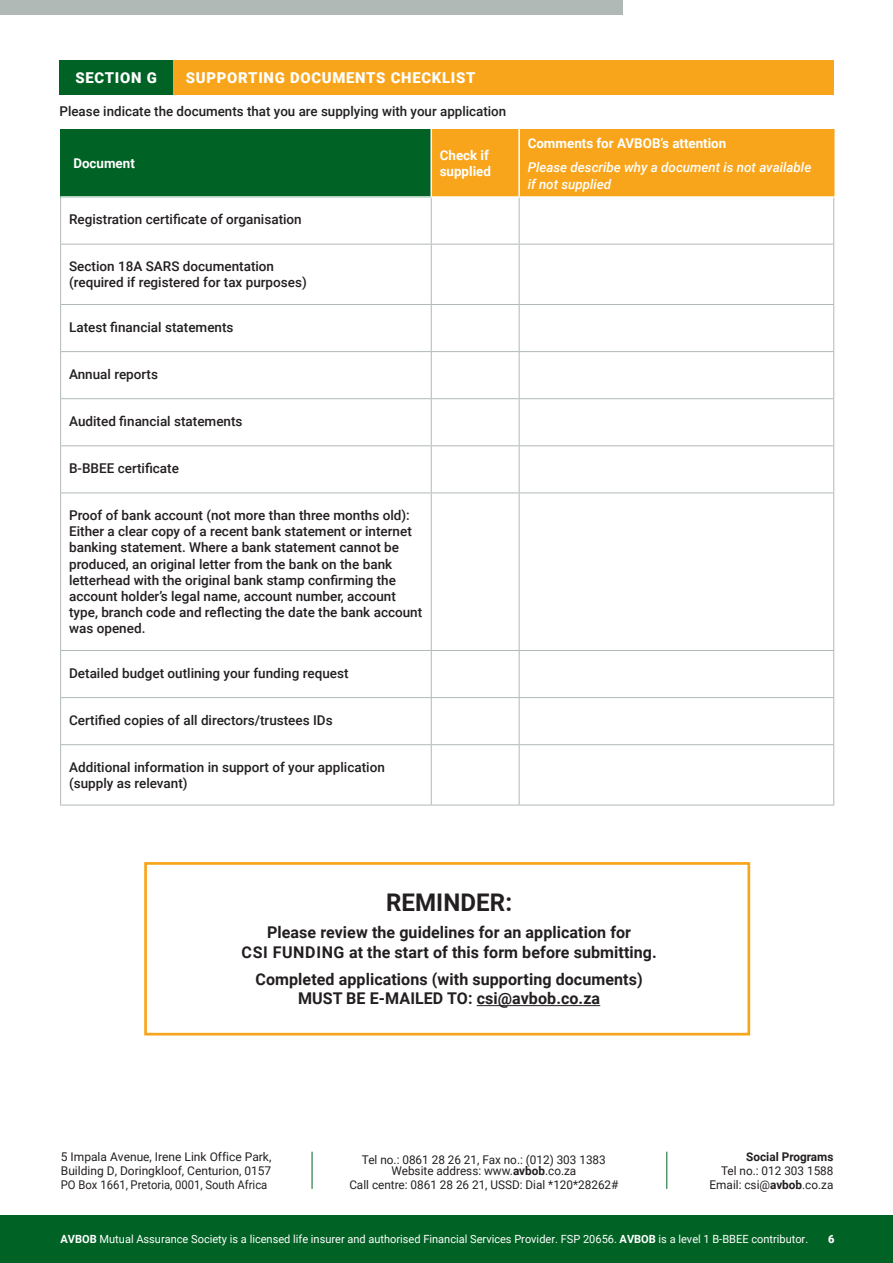
<style>
.page{position:relative;width:893px;height:1263px;background:#fff}
.page>*{position:absolute;margin:0;border:0;box-sizing:border-box;transform-origin:0 0}
.t1{font:700 24.3px "Roboto";letter-spacing:.005em;color:#231f20}
.t2{font:700 16.2px/19.5px "Roboto";letter-spacing:.005em;color:#231f20;text-align:center}
.t3{font:900 15px "Roboto";letter-spacing:.05em;color:#fff}
.t4{font:500 13.5px/16.2px "Roboto";color:#231f20}
.t5{font:italic 500 13.5px/16.2px "Roboto";color:#fff}
.t6{font:700 13.5px/16.2px "Roboto";color:#fff}
.t7{font:12px/14.4px "Roboto";color:#231f20;text-align:center}
.t8{font:700 12px "Roboto";color:#231f20}
.t9{font:11.25px "Roboto";color:#fff}
.t10{font:900 11.25px "Roboto";color:#fff}
.s1{font-weight:700}
</style>
<div class="page">
<div style="left:0;top:1216px;width:893px;height:47px;background:#006224"></div>
<div style="left:0;top:0;width:623px;height:15px;background:#b1b9b7"></div>
<div style="left:173px;top:60px;width:660px;height:34px;background:#f9a51b"></div>
<div style="left:60px;top:60px;width:113px;height:34px;background:#006224"></div>
<div style="left:61px;top:129px;width:370px;height:68px;background:#006224"></div>
<div style="left:432px;top:129px;width:401px;height:67px;background:#f9a51b"></div>
<hr style="left:430px;top:129px;width:2px;height:67px;background:#fff">
<hr style="left:518px;top:129px;width:2px;height:67px;background:#fff">
<hr style="left:60px;top:196px;width:371px;height:2px;background:#fff">
<hr style="left:60px;top:198px;width:1px;height:46px;background:#b1b9b7">
<hr style="left:431px;top:198px;width:1px;height:46px;background:#b1b9b7">
<hr style="left:519px;top:198px;width:1px;height:46px;background:#b1b9b7">
<hr style="left:833px;top:198px;width:1px;height:46px;background:#b1b9b7">
<hr style="left:60px;top:244px;width:371px;height:1px;background:#b1b9b7">
<hr style="left:60px;top:244px;width:1px;height:60px;background:#b1b9b7">
<hr style="left:431px;top:244px;width:88px;height:1px;background:#b1b9b7">
<hr style="left:431px;top:244px;width:1px;height:60px;background:#b1b9b7">
<hr style="left:519px;top:244px;width:315px;height:1px;background:#b1b9b7">
<hr style="left:519px;top:244px;width:1px;height:60px;background:#b1b9b7">
<hr style="left:833px;top:244px;width:1px;height:60px;background:#b1b9b7">
<hr style="left:60px;top:304px;width:371px;height:1px;background:#b1b9b7">
<hr style="left:60px;top:305px;width:1px;height:46px;background:#b1b9b7">
<hr style="left:431px;top:304px;width:88px;height:1px;background:#b1b9b7">
<hr style="left:431px;top:305px;width:1px;height:46px;background:#b1b9b7">
<hr style="left:519px;top:304px;width:315px;height:1px;background:#b1b9b7">
<hr style="left:519px;top:305px;width:1px;height:46px;background:#b1b9b7">
<hr style="left:833px;top:305px;width:1px;height:46px;background:#b1b9b7">
<hr style="left:60px;top:351px;width:371px;height:1px;background:#b1b9b7">
<hr style="left:60px;top:352px;width:1px;height:46px;background:#b1b9b7">
<hr style="left:431px;top:351px;width:88px;height:1px;background:#b1b9b7">
<hr style="left:431px;top:352px;width:1px;height:46px;background:#b1b9b7">
<hr style="left:519px;top:351px;width:315px;height:1px;background:#b1b9b7">
<hr style="left:519px;top:352px;width:1px;height:46px;background:#b1b9b7">
<hr style="left:833px;top:352px;width:1px;height:46px;background:#b1b9b7">
<hr style="left:60px;top:398px;width:371px;height:1px;background:#b1b9b7">
<hr style="left:60px;top:399px;width:1px;height:46px;background:#b1b9b7">
<hr style="left:431px;top:398px;width:88px;height:1px;background:#b1b9b7">
<hr style="left:431px;top:399px;width:1px;height:46px;background:#b1b9b7">
<hr style="left:519px;top:398px;width:315px;height:1px;background:#b1b9b7">
<hr style="left:519px;top:399px;width:1px;height:46px;background:#b1b9b7">
<hr style="left:833px;top:399px;width:1px;height:46px;background:#b1b9b7">
<hr style="left:60px;top:445px;width:371px;height:1px;background:#b1b9b7">
<hr style="left:60px;top:446px;width:1px;height:46px;background:#b1b9b7">
<hr style="left:431px;top:445px;width:88px;height:1px;background:#b1b9b7">
<hr style="left:431px;top:446px;width:1px;height:46px;background:#b1b9b7">
<hr style="left:519px;top:445px;width:315px;height:1px;background:#b1b9b7">
<hr style="left:519px;top:446px;width:1px;height:46px;background:#b1b9b7">
<hr style="left:833px;top:446px;width:1px;height:46px;background:#b1b9b7">
<hr style="left:60px;top:492px;width:371px;height:1px;background:#b1b9b7">
<hr style="left:60px;top:493px;width:1px;height:157px;background:#b1b9b7">
<hr style="left:431px;top:492px;width:88px;height:1px;background:#b1b9b7">
<hr style="left:431px;top:493px;width:1px;height:157px;background:#b1b9b7">
<hr style="left:519px;top:492px;width:315px;height:1px;background:#b1b9b7">
<hr style="left:519px;top:493px;width:1px;height:157px;background:#b1b9b7">
<hr style="left:833px;top:493px;width:1px;height:157px;background:#b1b9b7">
<hr style="left:60px;top:650px;width:371px;height:1px;background:#b1b9b7">
<hr style="left:60px;top:651px;width:1px;height:46px;background:#b1b9b7">
<hr style="left:431px;top:650px;width:88px;height:1px;background:#b1b9b7">
<hr style="left:431px;top:651px;width:1px;height:46px;background:#b1b9b7">
<hr style="left:519px;top:650px;width:315px;height:1px;background:#b1b9b7">
<hr style="left:519px;top:651px;width:1px;height:46px;background:#b1b9b7">
<hr style="left:833px;top:651px;width:1px;height:46px;background:#b1b9b7">
<hr style="left:60px;top:697px;width:371px;height:1px;background:#b1b9b7">
<hr style="left:60px;top:698px;width:1px;height:46px;background:#b1b9b7">
<hr style="left:431px;top:697px;width:88px;height:1px;background:#b1b9b7">
<hr style="left:431px;top:698px;width:1px;height:46px;background:#b1b9b7">
<hr style="left:519px;top:697px;width:315px;height:1px;background:#b1b9b7">
<hr style="left:519px;top:698px;width:1px;height:46px;background:#b1b9b7">
<hr style="left:833px;top:698px;width:1px;height:46px;background:#b1b9b7">
<hr style="left:60px;top:744px;width:371px;height:1px;background:#b1b9b7">
<hr style="left:60px;top:745px;width:1px;height:60px;background:#b1b9b7">
<hr style="left:431px;top:744px;width:88px;height:1px;background:#b1b9b7">
<hr style="left:431px;top:745px;width:1px;height:60px;background:#b1b9b7">
<hr style="left:519px;top:744px;width:315px;height:1px;background:#b1b9b7">
<hr style="left:519px;top:745px;width:1px;height:60px;background:#b1b9b7">
<hr style="left:833px;top:745px;width:1px;height:60px;background:#b1b9b7">
<hr style="left:60px;top:805px;width:371px;height:1px;background:#b1b9b7">
<hr style="left:431px;top:805px;width:88px;height:1px;background:#b1b9b7">
<hr style="left:519px;top:805px;width:315px;height:1px;background:#b1b9b7">
<hr style="left:833px;top:129px;width:1px;height:67px;background:#f9a51b">
<hr style="left:60px;top:129px;width:1px;height:67px;background:#006224">
<hr style="left:477px;top:1005px;width:123px;height:1px;background:#231f20">
<div style="left:144px;top:862px;width:606px;height:173px;border:3px solid #f9a51b"></div>
<hr style="left:666px;top:1152px;width:1px;height:37px;background:#006224">
<hr style="left:312px;top:1152px;width:1px;height:37px;background:#006224">
<p class="t3" style="left:76px;top:67px;width:83px">SECTION G</p>
<p class="t3" style="left:186px;top:67px;width:291px">SUPPORTING DOCUMENTS CHECKLIST</p>
<p class="t4" style="left:60px;top:103px;width:448px">Please indicate the documents that you are supplying with your application</p>
<p class="t6" style="left:73px;top:155px;width:63px">Document</p>
<p class="t6" style="left:440px;top:147px;width:53px">Check if supplied</p>
<p class="t4" style="left:69px;top:211px;width:234px">Registration certificate of organisation</p>
<p class="t4" style="left:69px;top:258px;width:239px">Section 18A SARS documentation (required if registered for tax purposes)</p>
<p class="t4" style="left:69px;top:318px;width:166px">Latest financial statements</p>
<p class="t4" style="left:69px;top:365px;width:90px">Annual reports</p>
<p class="t4" style="left:69px;top:412px;width:175px">Audited financial statements</p>
<p class="t4" style="left:69px;top:459px;width:111px">B-BBEE certificate</p>
<p class="t4" style="left:69px;top:507px;width:355px">Proof of bank account (not more than three months old):<br>Either a clear copy of a recent bank statement or internet banking statement. Where a bank statement cannot be produced, an original letter from the bank on the bank letterhead with the original bank stamp confirming the account holder’s legal name, account number, account type, branch code and reflecting the date the bank account was opened.</p>
<p class="t4" style="left:69px;top:664px;width:281px">Detailed budget outlining your funding request</p>
<p class="t4" style="left:69px;top:711px;width:265px">Certified copies of all directors/trustees IDs</p>
<p class="t4" style="left:69px;top:758px;width:317px">Additional information in support of your application (supply as relevant)</p>
<p class="t6" style="left:528px;top:134px;width:200px">Comments for AVBOB’s attention</p>
<p class="t5" style="left:528px;top:159px;width:285px">Please describe why a document is not available if not supplied</p>
<h1 class="t1" style="left:386px;top:886px;width:128px">REMINDER:</h1>
<p class="t2" style="left:242px;top:922px;width:417px">Please review the guidelines for an application for<br>CSI FUNDING at the start of this form before submitting.</p>
<p class="t2" style="left:255px;top:969px;width:389px">Completed applications (with supporting documents)<br>MUST BE E-MAILED TO: csi@avbob.co.za</p>
<p class="t7" style="left:61px;top:1149px;width:212px;text-align:justify">5 Impala Avenue, Irene Link Office Park, Building D, Doringkloof, Centurion, 0157<br>PO Box 1661, Pretoria, 0001, South Africa</p>
<p class="t8" style="left:746px;top:1148px;width:89px">Social Programs</p>
<p class="t7" style="left:362px;top:1154px;width:245px;line-height:10.6px">Tel no.: 0861 28 26 21, Fax no.: (012) 303 1383<br>Website address: www.<span class="s1">avbob</span>.co.za</p>
<p class="t7" style="left:349px;top:1177px;width:271px">Call centre: 0861 28 26 21, USSD: Dial *120*28262#</p>
<p class="t7" style="left:710px;top:1163px;width:125px;text-align:right">Tel no.: 012 303 1588<br>Email: csi@<span class="s1">avbob</span>.co.za</p>
<p class="t9" style="left:61px;top:1231px;width:749px"><span class="s1">AVBOB</span> Mutual Assurance Society is a licensed life insurer and authorised Financial Services Provider. FSP 20656. <span class="s1">AVBOB</span> is a level 1 B-BBEE contributor.</p>
<p class="t10" style="left:828px;top:1231px;width:8px">6</p>
</div>
